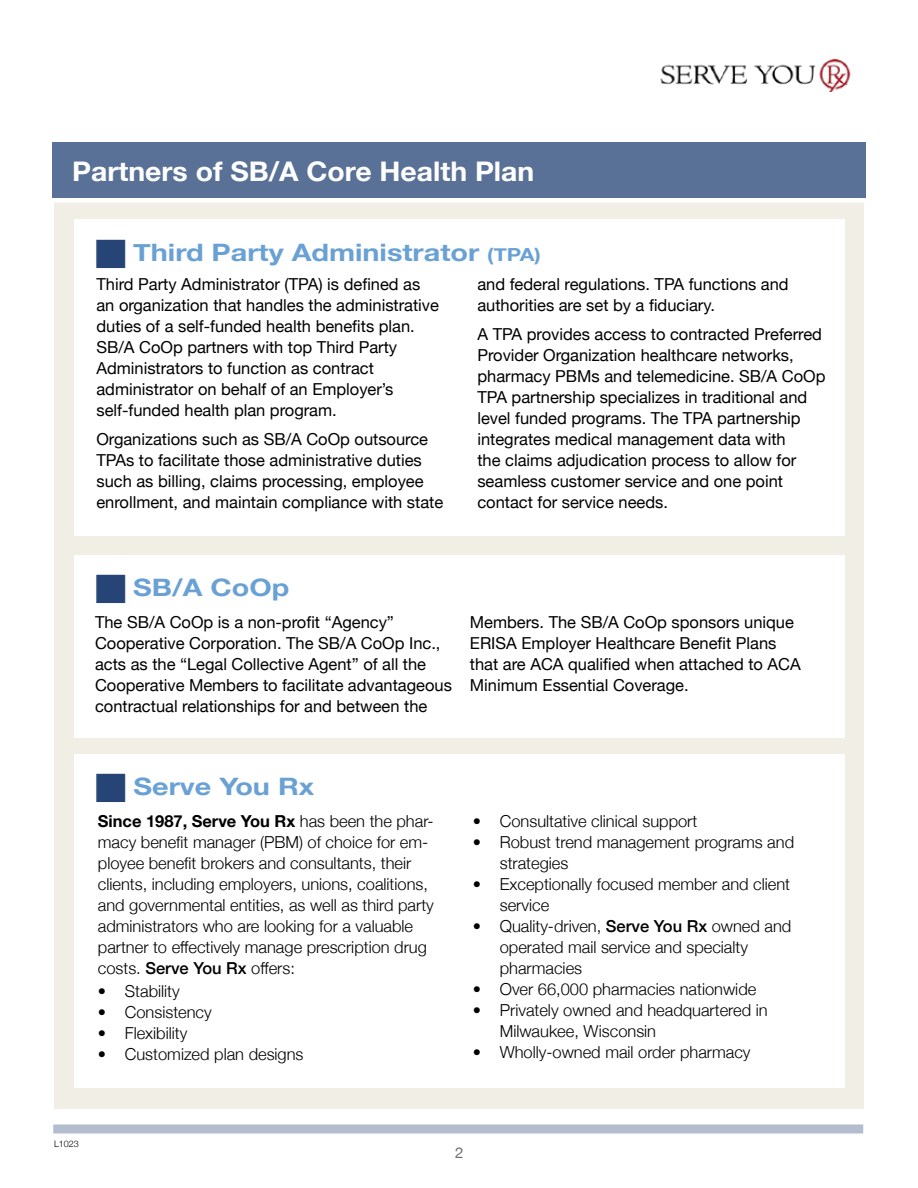
<style>
.page{position:relative;width:918px;height:1188px;background:#fff}
.page>*{position:absolute;margin:0;border:0;box-sizing:border-box;transform-origin:0 0}
.t1{font:700 27px "Helvetica Neue";color:#fff;scale:1.05 1}
.t2{font:700 24px "Helvetica Neue";color:#6aa1d5;scale:1.2 1}
.t3{font:16.5px/21px "Helvetica Neue";color:#000}
.t4{font:300 16.5px/21px "Helvetica Neue";color:#000}
.t5{font:15px "Helvetica Neue";color:#6d6e71}
.t6{font:300 9px "Helvetica Neue";color:#000}
.s1{color:#264576}
.s2{font-size:18px}
.s3{font-weight:700}
.s4{font-weight:500}
</style>
<div class="page">
<div style="left:53px;top:1124px;width:810px;height:9px;background:#b3bdce"></div>
<img style="left:660px;top:59px;width:191px;height:33px">
<div style="left:54px;top:198px;width:810px;height:910px;background:#f1efe5"></div>
<div style="left:53px;top:142px;width:813px;height:56px;background:#597196"></div>
<div style="left:40px;top:198px;width:843px;height:5px;background:#fff"></div>
<div style="left:74px;top:219px;width:771px;height:317px;background:#fff"></div>
<div style="left:74px;top:754px;width:771px;height:333px;background:#fff"></div>
<div style="left:74px;top:555px;width:771px;height:182px;background:#fff"></div>
<h1 class="t1" style="left:72px;top:150px;width:442px">Partners of SB/A Core Health Plan</h1>
<h2 class="t2" style="left:96px;top:233px;width:372px"><span class="s1">█</span> Third Party Administrator <span class="s2">(TPA)</span></h2>
<p class="t3" style="left:96px;top:275px;width:344px">Third Party Administrator (TPA) is defined as an organization that handles the administrative duties of a self-funded health benefits plan.<br>SB/A CoOp partners with top Third Party Administrators to function as contract administrator on behalf of an Employer’s self-funded health plan program.</p>
<p class="t3" style="left:96px;top:429px;width:348px">Organizations such as SB/A CoOp outsource TPAs to facilitate those administrative duties such as billing, claims processing, employee enrollment, and maintain compliance with state</p>
<p class="t3" style="left:477px;top:275px;width:313px">and federal regulations. TPA functions and authorities are set by a fiduciary.</p>
<p class="t3" style="left:477px;top:324px;width:350px">A TPA provides access to contracted Preferred Provider Organization healthcare networks, pharmacy PBMs and telemedicine. SB/A CoOp TPA partnership specializes in traditional and level funded programs. The TPA partnership integrates medical management data with<br>the claims adjudication process to allow for seamless customer service and one point contact for service needs.</p>
<h2 class="t2" style="left:96px;top:569px;width:162px"><span class="s1">█</span> SB/A CoOp</h2>
<p class="t3" style="left:95px;top:613px;width:358px">The SB/A CoOp is a non-profit “Agency” Cooperative Corporation. The SB/A CoOp Inc., acts as the “Legal Collective Agent” of all the Cooperative Members to facilitate advantageous contractual relationships for and between the</p>
<p class="t3" style="left:470px;top:613px;width:332px">Members. The SB/A CoOp sponsors unique ERISA Employer Healthcare Benefit Plans that are ACA qualified when attached to ACA Minimum Essential Coverage.</p>
<h2 class="t2" style="left:97px;top:768px;width:183px"><span class="s1">█</span> Serve You Rx</h2>
<p class="t4" style="left:98px;top:810px;width:337px"><span class="s3">Since 1987, Serve You Rx</span> has been the phar&shy;macy benefit manager (PBM) of choice for em&shy;ployee benefit brokers and consultants, their clients, including employers, unions, coalitions, and governmental entities, as well as third party administrators who are looking for a valuable partner to effectively manage prescription drug costs. <span class="s4">Serve You Rx</span> offers:</p>
<p class="t4" style="left:98px;top:979px;width:83px">• Stability</p>
<p class="t4" style="left:98px;top:1000px;width:115px">• Consistency</p>
<p class="t4" style="left:98px;top:1021px;width:91px">• Flexibility</p>
<p class="t4" style="left:98px;top:1042px;width:207px">• Customized plan designs</p>
<p class="t4" style="left:473px;top:809px;width:226px">• Consultative clinical support</p>
<p class="t4" style="left:500px;top:830px;width:296px;text-indent:-27px">• Robust trend management programs and strategies</p>
<p class="t4" style="left:500px;top:872px;width:292px;text-indent:-27px">• Exceptionally focused member and client service</p>
<p class="t4" style="left:500px;top:914px;width:293px;text-indent:-27px">• Quality-driven, <span class="s4">Serve You Rx</span> owned and operated mail service and specialty pharmacies</p>
<p class="t4" style="left:473px;top:977px;width:285px">• Over 66,000 pharmacies nationwide</p>
<p class="t4" style="left:500px;top:998px;width:269px;text-indent:-27px">• Privately owned and headquartered in<br>Milwaukee, Wisconsin</p>
<p class="t4" style="left:473px;top:1040px;width:279px">• Wholly-owned mail order pharmacy</p>
<p class="t6" style="left:54px;top:1137px;width:26px">L1023</p>
<p class="t5" style="left:455px;top:1142px;width:10px">2</p>
</div>
